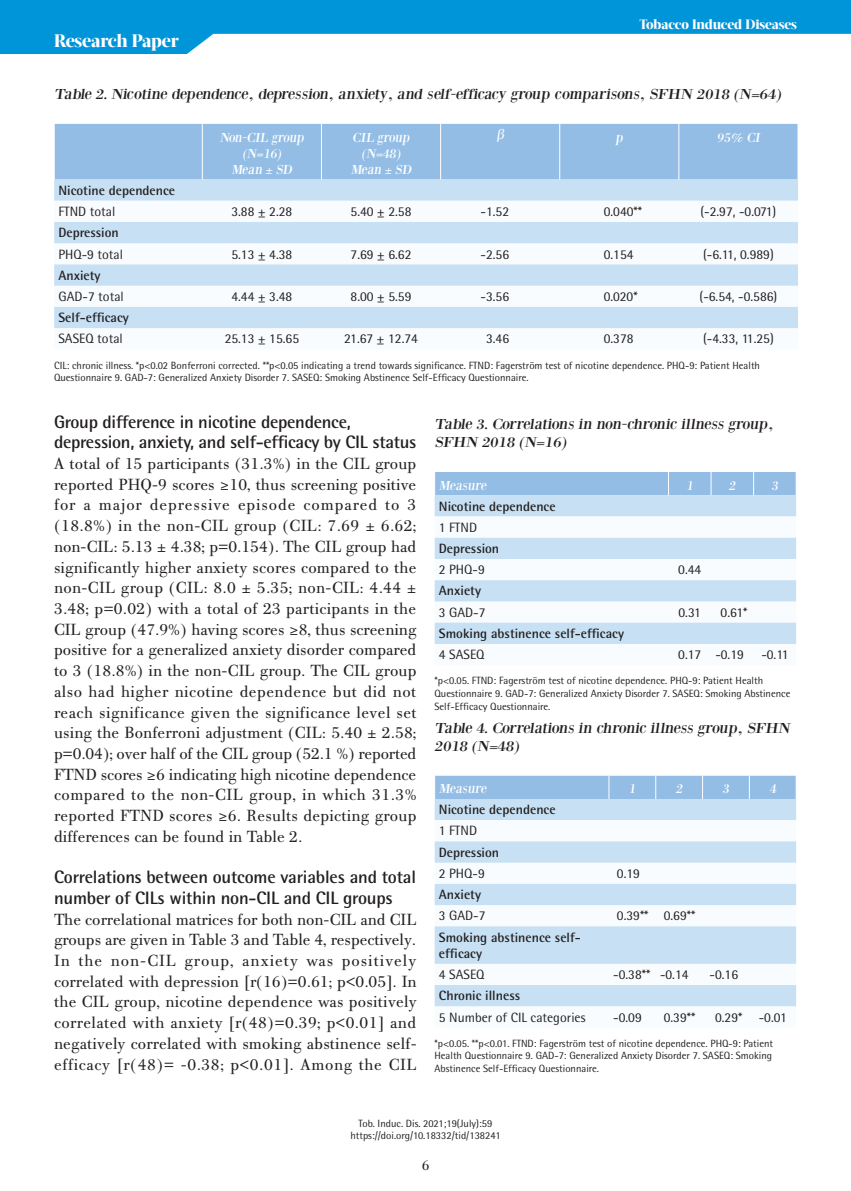
<style>
.page{position:relative;width:851px;height:1191px;background:#fff}
.page>*{position:absolute;margin:0;border:0;box-sizing:border-box;transform-origin:0 0}
.t1{font:700 18px/20.7px "Rotis Semi Sans Hel";letter-spacing:-.015em;color:#231f20}
.t2{font:800 18px "Acta Display W04";letter-spacing:-.01em;color:#fff}
.t3{font:17.25px/20.7px "PF Bodoni Text";letter-spacing:.005em;color:#231f20;text-align:justify}
.t4{font:15px/18px "Bodoni XT";color:#231f20;scale:1.1 1}
.t5{font:15px "PF Bodoni Text";color:#231f20}
.t6{font:13.5px "Rotis Semi Sans Hel";color:#231f20}
.t7{font:700 13.5px/16.2px "Rotis Semi Sans Hel";color:#231f20}
.t8{font:13.5px/16.2px "Bodoni XT";color:#fff;text-align:center}
.t9{font:800 13.5px "Acta Display W04";letter-spacing:-.01em;color:#fff}
.t10{font:13.5px "Georgia";color:#fff}
.t11{font:10.5px/12.6px "Rotis Semi Sans Hel";color:#231f20}
.s1{font-family:"Georgia";font-size:15px}
</style>
<div class="page">
<svg style="left:0;top:0;width:850px;height:54px;fill:#0095d9"></svg>
<svg style="left:435px;top:516px;width:361px;height:22px"></svg>
<svg style="left:434px;top:538px;width:362px;height:106px"></svg>
<svg style="left:434px;top:471px;width:362px;height:45px;background:#aecfec"></svg>
<svg style="left:435px;top:1006px;width:361px;height:1px"></svg>
<svg style="left:434px;top:841px;width:362px;height:165px;fill:#c7e0f3"></svg>
<svg style="left:434px;top:775px;width:362px;height:45px;background:#aecfec"></svg>
<div style="left:55px;top:124px;width:742px;height:55px;background:#93bde5"></div>
<div style="left:54px;top:179px;width:743px;height:22px;background:#c7e0f3"></div>
<svg style="left:54px;top:328px;width:743px;height:1px"></svg>
<svg style="left:54px;top:222px;width:743px;height:106px;fill:#c7e0f3"></svg>
<hr style="left:202px;top:124px;width:1px;height:55px;background:#fff">
<hr style="left:321px;top:124px;width:1px;height:55px;background:#fff">
<hr style="left:440px;top:124px;width:1px;height:55px;background:#fff">
<hr style="left:559px;top:124px;width:1px;height:55px;background:#fff">
<hr style="left:678px;top:124px;width:1px;height:55px;background:#fff">
<p class="t2" style="left:54px;top:30px;width:126px">Research Paper</p>
<p class="t9" style="left:639px;top:17px;width:159px">Tobacco Induced Diseases</p>
<p class="t4" style="left:54px;top:85px;width:664px">Table 2. Nicotine dependence, depression, anxiety, and self-efficacy group comparisons, SFHN 2018 (N=64)</p>
<p class="t8" style="left:220px;top:129px;width:88px">Non-CIL group (N=16)<br>Mean ± SD</p>
<p class="t8" style="left:350px;top:129px;width:64px">CIL group (N=48)<br>Mean ± SD</p>
<p class="t10" style="left:496px;top:126px;width:12px">β</p>
<p class="t8" style="left:615px;top:129px;width:11px">p</p>
<p class="t8" style="left:716px;top:129px;width:47px">95% CI</p>
<p class="t7" style="left:58px;top:182px;width:118px">Nicotine dependence</p>
<p class="t6" style="left:58px;top:203px;width:58px">FTND total</p>
<p class="t6" style="left:231px;top:203px;width:62px">3.88 ± 2.28</p>
<p class="t6" style="left:350px;top:203px;width:62px">5.40 ± 2.58</p>
<p class="t6" style="left:480px;top:203px;width:30px">-1.52</p>
<p class="t6" style="left:603px;top:203px;width:40px">0.040**</p>
<p class="t6" style="left:700px;top:203px;width:77px">(-2.97, -0.071)</p>
<p class="t7" style="left:58px;top:224px;width:62px">Depression</p>
<p class="t6" style="left:58px;top:246px;width:66px">PHQ-9 total</p>
<p class="t6" style="left:231px;top:246px;width:62px">5.13 ± 4.38</p>
<p class="t6" style="left:350px;top:246px;width:62px">7.69 ± 6.62</p>
<p class="t6" style="left:480px;top:246px;width:30px">-2.56</p>
<p class="t6" style="left:603px;top:246px;width:31px">0.154</p>
<p class="t6" style="left:703px;top:246px;width:72px">(-6.11, 0.989)</p>
<p class="t7" style="left:58px;top:267px;width:44px">Anxiety</p>
<p class="t6" style="left:58px;top:288px;width:67px">GAD-7 total</p>
<p class="t6" style="left:231px;top:288px;width:62px">4.44 ± 3.48</p>
<p class="t6" style="left:350px;top:288px;width:62px">8.00 ± 5.59</p>
<p class="t6" style="left:480px;top:288px;width:30px">-3.56</p>
<p class="t6" style="left:603px;top:288px;width:35px">0.020*</p>
<p class="t6" style="left:699px;top:288px;width:79px">(-6.54, -0.586)</p>
<p class="t7" style="left:58px;top:309px;width:72px">Self-efficacy</p>
<p class="t6" style="left:58px;top:331px;width:66px">SASEQ total</p>
<p class="t6" style="left:225px;top:331px;width:76px">25.13 ± 15.65</p>
<p class="t6" style="left:344px;top:331px;width:75px">21.67 ± 12.74</p>
<p class="t6" style="left:486px;top:331px;width:25px">3.46</p>
<p class="t6" style="left:603px;top:331px;width:31px">0.378</p>
<p class="t6" style="left:703px;top:331px;width:72px">(-4.33, 11.25)</p>
<p class="t11" style="left:54px;top:358px;width:707px">CIL: chronic illness. *p&lt;0.02 Bonferroni corrected. **p&lt;0.05 indicating a trend towards significance. FTND: Fagerström test of nicotine dependence. PHQ-9: Patient Health<br>Questionnaire 9. GAD-7: Generalized Anxiety Disorder 7. SASEQ: Smoking Abstinence Self-Efficacy Questionnaire.</p>
<p class="t1" style="left:54px;top:411px;width:364px">Group difference in nicotine dependence, depression, anxiety, and self-efficacy by CIL status</p>
<p class="t3" style="left:54px;top:453px;width:364px">A total of 15 participants (31.3%) in the CIL group reported PHQ-9 scores <span class="s1">≥</span>10, thus screening positive for a major depressive episode compared to 3 (18.8%) in the non-CIL group (CIL: 7.69 <span class="s1">±</span> 6.62; non-CIL: 5.13 <span class="s1">±</span> 4.38; p=0.154). The CIL group had significantly higher anxiety scores compared to the non-CIL group (CIL: 8.0 <span class="s1">±</span> 5.35; non-CIL: 4.44 <span class="s1">± </span>3.48; p=0.02) with a total of 23 participants in the CIL group (47.9%) having scores <span class="s1">≥</span>8, thus screening positive for a generalized anxiety disorder compared to 3 (18.8%) in the non-CIL group. The CIL group also had higher nicotine dependence but did not reach significance given the significance level set using the Bonferroni adjustment (CIL: 5.40 <span class="s1">±</span> 2.58; p=0.04); over half of the CIL group (52.1 %) reported FTND scores <span class="s1">≥</span>6 indicating high nicotine dependence compared to the non-CIL group, in which 31.3% reported FTND scores <span class="s1">≥</span>6. Results depicting group differences can be found in Table 2.</p>
<p class="t1" style="left:54px;top:866px;width:363px">Correlations between outcome variables and total number of CILs within non-CIL and CIL groups</p>
<p class="t3" style="left:54px;top:909px;width:364px">The correlational matrices for both non-CIL and CIL groups are given in Table 3 and Table 4, respectively.<br>In the non-CIL group, anxiety was positively correlated with depression [r(16)=0.61; p&lt;0.05]. In the CIL group, nicotine dependence was positively correlated with anxiety [r(48)=0.39; p&lt;0.01] and negatively correlated with smoking abstinence self&shy;efficacy [r(48)= -0.38; p&lt;0.01]. Among the CIL</p>
<p class="t4" style="left:434px;top:415px;width:312px">Table 3. Correlations in non-chronic illness group,<br>SFHN 2018 (N=16)</p>
<p class="t8" style="left:439px;top:477px;width:51px">Measure</p>
<p class="t8" style="left:686px;top:477px;width:11px">1</p>
<p class="t8" style="left:728px;top:477px;width:11px">2</p>
<p class="t8" style="left:771px;top:477px;width:11px">3</p>
<p class="t7" style="left:439px;top:497px;width:118px">Nicotine dependence</p>
<p class="t6" style="left:439px;top:519px;width:40px">1 FTND</p>
<p class="t7" style="left:439px;top:540px;width:62px">Depression</p>
<p class="t6" style="left:439px;top:562px;width:47px">2 PHQ-9</p>
<p class="t6" style="left:678px;top:562px;width:25px">0.44</p>
<p class="t7" style="left:439px;top:582px;width:44px">Anxiety</p>
<p class="t6" style="left:439px;top:604px;width:48px">3 GAD-7</p>
<p class="t6" style="left:678px;top:604px;width:24px">0.31</p>
<p class="t6" style="left:720px;top:604px;width:28px">0.61*</p>
<p class="t7" style="left:439px;top:625px;width:186px">Smoking abstinence self-efficacy</p>
<p class="t6" style="left:439px;top:646px;width:47px">4 SASEQ</p>
<p class="t6" style="left:678px;top:646px;width:67px">0.17 -0.19</p>
<p class="t6" style="left:761px;top:646px;width:29px">-0.11</p>
<p class="t11" style="left:434px;top:674px;width:357px">*p&lt;0.05. FTND: Fagerström test of nicotine dependence. PHQ-9: Patient Health<br>Questionnaire 9. GAD-7: Generalized Anxiety Disorder 7. SASEQ: Smoking Abstinence<br>Self-Efficacy Questionnaire.</p>
<p class="t4" style="left:434px;top:719px;width:327px">Table 4. Correlations in chronic illness group, SFHN<br>2018 (N=48)</p>
<p class="t8" style="left:439px;top:780px;width:51px">Measure</p>
<p class="t8" style="left:629px;top:780px;width:11px">1</p>
<p class="t8" style="left:675px;top:780px;width:11px">2</p>
<p class="t8" style="left:722px;top:780px;width:11px">3</p>
<p class="t8" style="left:769px;top:780px;width:11px">4</p>
<p class="t7" style="left:439px;top:801px;width:118px">Nicotine dependence</p>
<p class="t6" style="left:439px;top:823px;width:40px">1 FTND</p>
<p class="t7" style="left:439px;top:844px;width:62px">Depression</p>
<p class="t6" style="left:439px;top:865px;width:47px">2 PHQ-9</p>
<p class="t6" style="left:617px;top:865px;width:25px">0.19</p>
<p class="t7" style="left:439px;top:886px;width:44px">Anxiety</p>
<p class="t6" style="left:439px;top:908px;width:48px">3 GAD-7</p>
<p class="t6" style="left:617px;top:908px;width:80px">0.39** 0.69**</p>
<p class="t7" style="left:439px;top:928px;width:143px">Smoking abstinence self&shy;efficacy</p>
<p class="t6" style="left:439px;top:966px;width:47px">4 SASEQ</p>
<p class="t6" style="left:613px;top:966px;width:77px">-0.38** -0.14</p>
<p class="t6" style="left:709px;top:966px;width:30px">-0.16</p>
<p class="t7" style="left:439px;top:987px;width:83px">Chronic illness</p>
<p class="t6" style="left:439px;top:1009px;width:148px">5 Number of CIL categories</p>
<p class="t6" style="left:613px;top:1009px;width:30px">-0.09</p>
<p class="t6" style="left:663px;top:1009px;width:33px">0.39**</p>
<p class="t6" style="left:715px;top:1009px;width:73px">0.29* -0.01</p>
<p class="t11" style="left:434px;top:1036px;width:340px;text-align:justify">*p&lt;0.05. **p&lt;0.01. FTND: Fagerström test of nicotine dependence. PHQ-9: Patient Health Questionnaire 9. GAD-7: Generalized Anxiety Disorder 7. SASEQ: Smoking Abstinence Self-Efficacy Questionnaire.</p>
<p class="t11" style="left:350px;top:1116px;width:152px;text-align:center">Tob. Induc. Dis. 2021;19(July):59 https://doi.org/10.18332/tid/138241</p>
<p class="t5" style="left:421px;top:1156px;width:9px">6</p>
</div>
